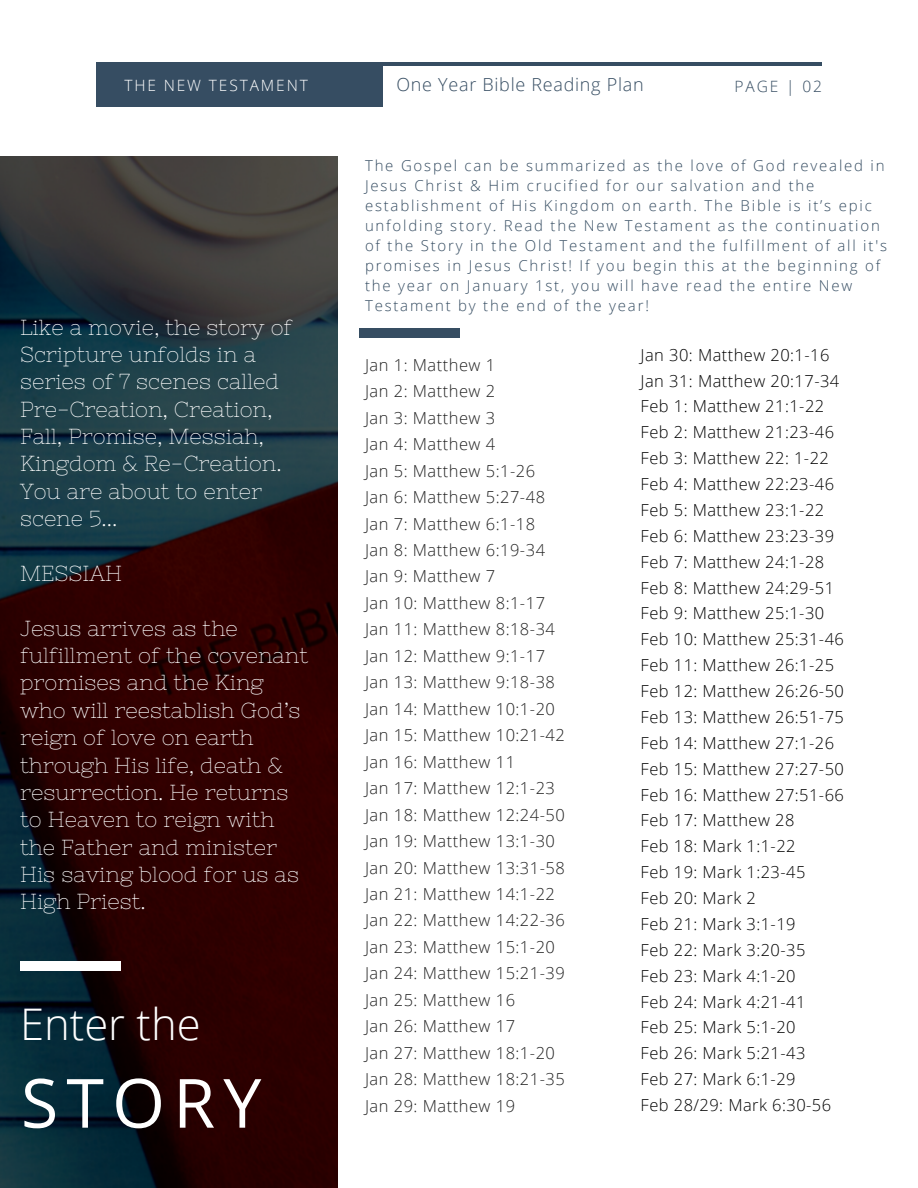
<style>
.page{position:relative;width:918px;height:1188px;background:#fff}
.page>*{position:absolute;margin:0;border:0;box-sizing:border-box;transform-origin:0 0}
.t1{font:67.95px "Open Sans";letter-spacing:.12em;color:#fff}
.t2{font:300 43.65px "Open Sans";color:#fff}
.t3{font:21.75px/27.5px "Nixie One";color:#fff}
.t4{font:300 18px "Open Sans";letter-spacing:.04em;color:#364d62}
.t5{font:300 16.5px "Open Sans";letter-spacing:.03em;color:#000}
.t6{font:300 16.5px "Open Sans";letter-spacing:.03em;color:#222}
.t7{font:300 15.6px "Open Sans";letter-spacing:.12em;color:#fff}
.t8{font:300 15.6px "Open Sans";letter-spacing:.12em;color:#364d62}
.t9{font:300 15px/20.1px "Open Sans";letter-spacing:.12em;color:#364d62}
</style>
<div class="page">
<hr style="left:96px;top:62px;width:726px;height:4px;background:#364d62">
<div style="left:96px;top:62px;width:287px;height:44px;background:#364d62"></div>
<img style="left:0;top:156px;width:338px;height:1032px">
<div style="left:20px;top:961px;width:100px;height:9px;background:#fff"></div>
<div style="left:359px;top:329px;width:101px;height:9px;background:#364d62"></div>
<p class="t4" style="left:397px;top:72px;width:249px">One Year Bible Reading Plan</p>
<p class="t7" style="left:124px;top:74px;width:185px">THE NEW TESTAMENT</p>
<p class="t8" style="left:735px;top:75px;width:89px">PAGE | 02</p>
<p class="t3" style="left:20px;top:313px;width:274px">Like a movie, the story of<br>Scripture unfolds in a series of 7 scenes called<br>Pre-Creation, Creation,<br>Fall, Promise, Messiah,<br>Kingdom &amp; Re-Creation.<br>You are about to enter scene 5...</p>
<p class="t3" style="left:20px;top:559px;width:104px">MESSIAH</p>
<p class="t3" style="left:20px;top:614px;width:290px">Jesus arrives as the fulfillment of the covenant promises and the King who will reestablish God’s reign of love on earth through His life, death &amp; resurrection. He returns to Heaven to reign with the Father and minister<br>His saving blood for us as<br>High Priest.</p>
<p class="t2" style="left:20px;top:994px;width:182px">Enter the</p>
<p class="t1" style="left:21px;top:1055px;width:242px">STORY</p>
<p class="t9" style="left:365px;top:155px;width:523px">The Gospel can be summarized as the love of God revealed in Jesus Christ &amp; Him crucified for our salvation and the establishment of His Kingdom on earth. The Bible is it’s epic unfolding story. Read the New Testament as the continuation of the Story in the Old Testament and the fulfillment of all it's promises in Jesus Christ! If you begin this at the beginning of the year on January 1st, you will have read the entire New Testament by the end of the year!</p>
<p class="t6" style="left:365px;top:353px;width:132px">Jan 1: Matthew 1</p>
<p class="t6" style="left:365px;top:380px;width:132px">Jan 2: Matthew 2</p>
<p class="t6" style="left:365px;top:406px;width:132px">Jan 3: Matthew 3</p>
<p class="t6" style="left:365px;top:433px;width:132px">Jan 4: Matthew 4</p>
<p class="t6" style="left:365px;top:459px;width:172px">Jan 5: Matthew 5:1-26</p>
<p class="t6" style="left:365px;top:485px;width:182px">Jan 6: Matthew 5:27-48</p>
<p class="t6" style="left:365px;top:512px;width:172px">Jan 7: Matthew 6:1-18</p>
<p class="t6" style="left:365px;top:538px;width:182px">Jan 8: Matthew 6:19-34</p>
<p class="t6" style="left:365px;top:565px;width:132px">Jan 9: Matthew 7</p>
<p class="t6" style="left:365px;top:591px;width:182px">Jan 10: Matthew 8:1-17</p>
<p class="t6" style="left:365px;top:618px;width:191px">Jan 11: Matthew 8:18-34</p>
<p class="t6" style="left:365px;top:644px;width:182px">Jan 12: Matthew 9:1-17</p>
<p class="t6" style="left:365px;top:671px;width:191px">Jan 13: Matthew 9:18-38</p>
<p class="t6" style="left:365px;top:697px;width:191px">Jan 14: Matthew 10:1-20</p>
<p class="t6" style="left:365px;top:724px;width:201px">Jan 15: Matthew 10:21-42</p>
<p class="t6" style="left:365px;top:750px;width:152px">Jan 16: Matthew 11</p>
<p class="t6" style="left:365px;top:777px;width:191px">Jan 17: Matthew 12:1-23</p>
<p class="t6" style="left:365px;top:803px;width:201px">Jan 18: Matthew 12:24-50</p>
<p class="t6" style="left:365px;top:829px;width:191px">Jan 19: Matthew 13:1-30</p>
<p class="t6" style="left:365px;top:856px;width:201px">Jan 20: Matthew 13:31-58</p>
<p class="t6" style="left:365px;top:882px;width:191px">Jan 21: Matthew 14:1-22</p>
<p class="t6" style="left:365px;top:909px;width:201px">Jan 22: Matthew 14:22-36</p>
<p class="t6" style="left:365px;top:935px;width:191px">Jan 23: Matthew 15:1-20</p>
<p class="t6" style="left:365px;top:962px;width:201px">Jan 24: Matthew 15:21-39</p>
<p class="t6" style="left:365px;top:988px;width:152px">Jan 25: Matthew 16</p>
<p class="t6" style="left:365px;top:1015px;width:152px">Jan 26: Matthew 17</p>
<p class="t6" style="left:365px;top:1041px;width:191px">Jan 27: Matthew 18:1-20</p>
<p class="t6" style="left:365px;top:1068px;width:201px">Jan 28: Matthew 18:21-35</p>
<p class="t6" style="left:365px;top:1094px;width:152px">Jan 29: Matthew 19</p>
<p class="t5" style="left:641px;top:343px;width:190px">Jan 30: Matthew 20:1-16</p>
<p class="t5" style="left:641px;top:369px;width:200px">Jan 31: Matthew 20:17-34</p>
<p class="t5" style="left:641px;top:395px;width:185px">Feb 1: Matthew 21:1-22</p>
<p class="t5" style="left:641px;top:421px;width:195px">Feb 2: Matthew 21:23-46</p>
<p class="t5" style="left:641px;top:447px;width:190px">Feb 3: Matthew 22: 1-22</p>
<p class="t5" style="left:641px;top:472px;width:195px">Feb 4: Matthew 22:23-46</p>
<p class="t5" style="left:641px;top:498px;width:185px">Feb 5: Matthew 23:1-22</p>
<p class="t5" style="left:641px;top:524px;width:195px">Feb 6: Matthew 23:23-39</p>
<p class="t5" style="left:641px;top:550px;width:185px">Feb 7: Matthew 24:1-28</p>
<p class="t5" style="left:641px;top:576px;width:195px">Feb 8: Matthew 24:29-51</p>
<p class="t5" style="left:641px;top:602px;width:185px">Feb 9: Matthew 25:1-30</p>
<p class="t5" style="left:641px;top:628px;width:205px">Feb 10: Matthew 25:31-46</p>
<p class="t5" style="left:641px;top:654px;width:195px">Feb 11: Matthew 26:1-25</p>
<p class="t5" style="left:641px;top:679px;width:205px">Feb 12: Matthew 26:26-50</p>
<p class="t5" style="left:641px;top:705px;width:205px">Feb 13: Matthew 26:51-75</p>
<p class="t5" style="left:641px;top:731px;width:195px">Feb 14: Matthew 27:1-26</p>
<p class="t5" style="left:641px;top:757px;width:205px">Feb 15: Matthew 27:27-50</p>
<p class="t5" style="left:641px;top:783px;width:205px">Feb 16: Matthew 27:51-66</p>
<p class="t5" style="left:641px;top:809px;width:155px">Feb 17: Matthew 28</p>
<p class="t5" style="left:641px;top:835px;width:156px">Feb 18: Mark 1:1-22</p>
<p class="t5" style="left:641px;top:861px;width:166px">Feb 19: Mark 1:23-45</p>
<p class="t5" style="left:641px;top:886px;width:117px">Feb 20: Mark 2</p>
<p class="t5" style="left:641px;top:912px;width:156px">Feb 21: Mark 3:1-19</p>
<p class="t5" style="left:641px;top:938px;width:166px">Feb 22: Mark 3:20-35</p>
<p class="t5" style="left:641px;top:964px;width:156px">Feb 23: Mark 4:1-20</p>
<p class="t5" style="left:641px;top:990px;width:166px">Feb 24: Mark 4:21-41</p>
<p class="t5" style="left:641px;top:1016px;width:156px">Feb 25: Mark 5:1-20</p>
<p class="t5" style="left:641px;top:1042px;width:166px">Feb 26: Mark 5:21-43</p>
<p class="t5" style="left:641px;top:1068px;width:156px">Feb 27: Mark 6:1-29</p>
<p class="t5" style="left:641px;top:1093px;width:192px">Feb 28/29: Mark 6:30-56</p>
</div>
